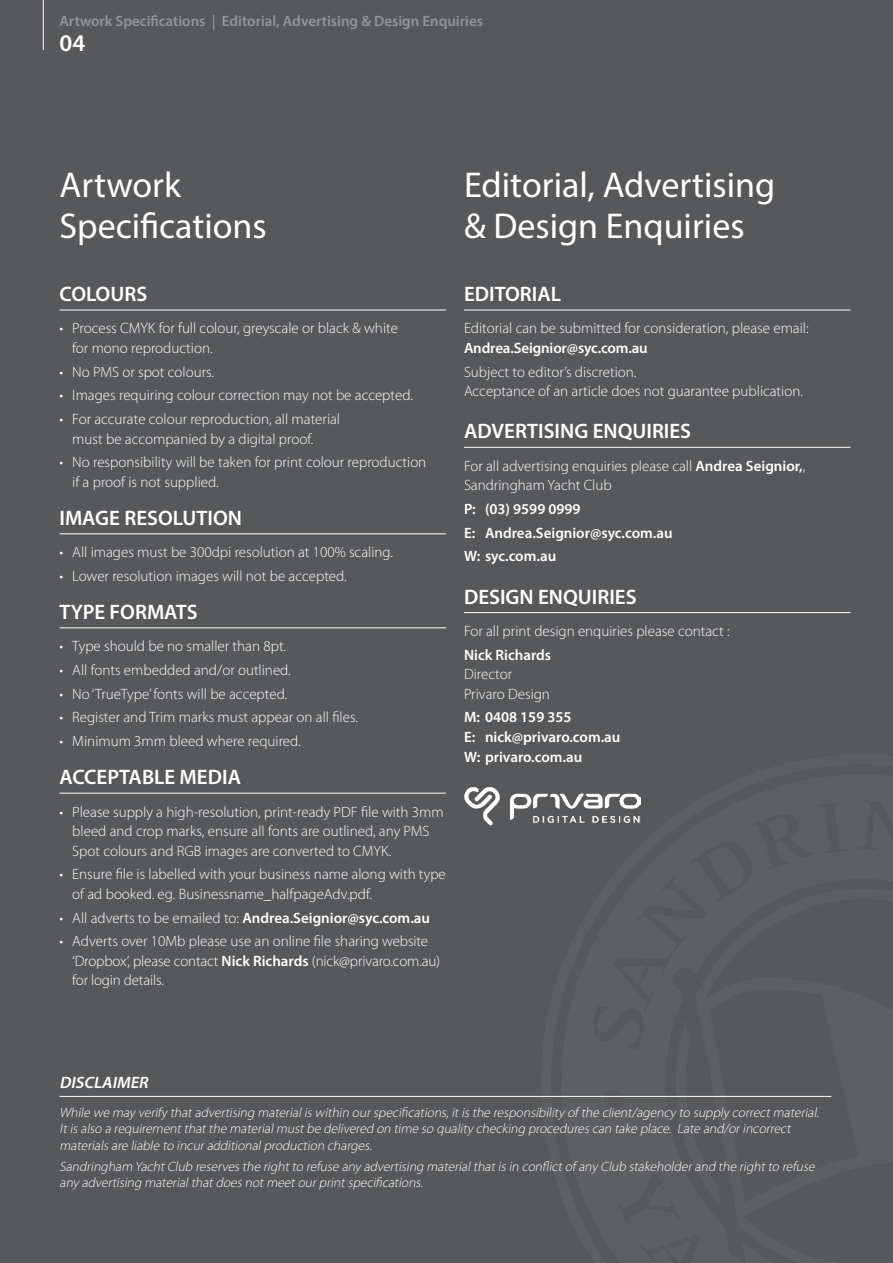
<style>
.page{position:relative;width:893px;height:1263px;background:#57585a}
.page>*{position:absolute;margin:0;border:0;box-sizing:border-box;transform-origin:0 0}
.t1{font:36px/40.5px "Myriad Pro";color:#fff}
.t2{font:600 24px "Myriad Pro";color:#fff}
.t3{font:600 21px "Myriad Pro";color:#fff}
.t4{font:italic 600 16.5px "Myriad Pro";color:#fff}
.t5{font:300 15px/19.5px "Myriad Pro";color:#fff}
.t6{font:600 15px/23.7px "Myriad Pro";color:#fff}
.t7{font:600 15px "Myriad Pro";color:#939598}
.t8{font:italic 300 13.5px/16.5px "Myriad Pro";color:#fff}
.s1{font-weight:300}
.s2{font-weight:600}
</style>
<div class="page">
<hr style="left:60px;top:310px;width:386px;height:1px;background:#fff">
<hr style="left:60px;top:533px;width:386px;height:1px;background:#fff">
<hr style="left:60px;top:627px;width:386px;height:1px;background:#fff">
<hr style="left:60px;top:793px;width:386px;height:1px;background:#fff">
<hr style="left:464px;top:310px;width:386px;height:1px;background:#fff">
<hr style="left:464px;top:447px;width:386px;height:1px;background:#fff">
<hr style="left:464px;top:612px;width:386px;height:1px;background:#fff">
<img style="left:465px;top:787px;width:176px;height:39px">
<hr style="left:60px;top:1096px;width:771px;height:1px;background:#fff">
<hr style="left:43px;top:0;width:1px;height:50px;background:#fff">
<p class="t7" style="left:60px;top:12px;width:425px">Artwork Specifications | Editorial, Advertising &amp; Design Enquiries</p>
<h2 class="t2" style="left:60px;top:28px;width:27px">04</h2>
<h1 class="t1" style="left:60px;top:164px;width:209px">Artwork<br>Specifications</h1>
<h3 class="t3" style="left:60px;top:281px;width:89px">COLOURS</h3>
<p class="t5" style="left:72px;top:319px;width:327px;text-indent:-13px">• Process CMYK for full colour, greyscale or black &amp; white for mono reproduction.</p>
<p class="t5" style="left:60px;top:362px;width:156px">• No PMS or spot colours.</p>
<p class="t5" style="left:60px;top:386px;width:355px">• Images requiring colour correction may not be accepted.</p>
<p class="t5" style="left:72px;top:410px;width:269px;text-indent:-13px">• For accurate colour reproduction, all material must be accompanied by a digital proof.</p>
<p class="t5" style="left:72px;top:453px;width:356px;text-indent:-13px">• No responsibility will be taken for print colour reproduction if a proof is not supplied.</p>
<h3 class="t3" style="left:60px;top:504px;width:184px">IMAGE RESOLUTION</h3>
<p class="t5" style="left:60px;top:543px;width:335px">• All images must be 300dpi resolution at 100% scaling.</p>
<p class="t5" style="left:60px;top:566px;width:289px">• Lower resolution images will not be accepted.</p>
<h3 class="t3" style="left:60px;top:598px;width:140px">TYPE FORMATS</h3>
<p class="t5" style="left:60px;top:637px;width:228px">• Type should be no smaller than 8pt.</p>
<p class="t5" style="left:60px;top:660px;width:233px">• All fonts embedded and/or outlined.</p>
<p class="t5" style="left:60px;top:684px;width:229px">• No ‘TrueType’ fonts will be accepted.</p>
<p class="t5" style="left:60px;top:708px;width:300px">• Register and Trim marks must appear on all files.</p>
<p class="t5" style="left:60px;top:732px;width:243px">• Minimum 3mm bleed where required.</p>
<h3 class="t3" style="left:60px;top:764px;width:183px">ACCEPTABLE MEDIA</h3>
<p class="t5" style="left:72px;top:802px;width:373px;text-indent:-13px">• Please supply a high-resolution, print-ready PDF file with 3mm bleed and crop marks, ensure all fonts are outlined, any PMS<br>Spot colours and RGB images are converted to CMYK.</p>
<p class="t5" style="left:72px;top:865px;width:375px;text-indent:-13px">• Ensure file is labelled with your business name along with type of ad booked. eg. Businessname_halfpageAdv.pdf.</p>
<p class="t6" style="left:60px;top:905px;width:372px"><span class="s1">• All adverts to be emailed to:</span> Andrea.Seignior@syc.com.au</p>
<p class="t5" style="left:72px;top:932px;width:369px;text-indent:-13px">• Adverts over 10Mb please use an online file sharing website ‘Dropbox’, please contact <span class="s2">Nick Richards</span> (nick@privaro.com.au) for login details.</p>
<h1 class="t1" style="left:464px;top:164px;width:313px">Editorial, Advertising &amp; Design Enquiries</h1>
<h3 class="t3" style="left:464px;top:281px;width:99px">EDITORIAL</h3>
<p class="t5" style="left:464px;top:319px;width:346px">Editorial can be submitted for consideration, please email:</p>
<p class="t6" style="left:464px;top:336px;width:185px">Andrea.Seignior@syc.com.au</p>
<p class="t5" style="left:464px;top:362px;width:341px">Subject to editor’s discretion.<br>Acceptance of an article does not guarantee publication.</p>
<h3 class="t3" style="left:464px;top:418px;width:229px">ADVERTISING ENQUIRIES</h3>
<p class="t5" style="left:464px;top:456px;width:343px">For all advertising enquiries please call <span class="s2">Andrea Seignior,</span>,<br>Sandringham Yacht Club</p>
<p class="t6" style="left:464px;top:497px;width:210px">P: (03) 9599 0999<br>E: Andrea.Seignior@syc.com.au<br>W: syc.com.au</p>
<h3 class="t3" style="left:464px;top:583px;width:174px">DESIGN ENQUIRIES</h3>
<p class="t5" style="left:464px;top:621px;width:267px">For all print design enquiries please contact :</p>
<p class="t6" style="left:464px;top:642px;width:89px">Nick Richards</p>
<p class="t5" style="left:464px;top:665px;width:87px">Director<br>Privaro Design</p>
<p class="t6" style="left:464px;top:707px;width:158px;line-height:19.6px">M: 0408 159 355<br>E: nick@privaro.com.au<br>W: privaro.com.au</p>
<p class="t4" style="left:60px;top:1071px;width:94px">DISCLAIMER</p>
<p class="t8" style="left:60px;top:1104px;width:763px">While we may verify thatadvertising materialis within ourspecifications,itis the responsibility of the client/agency to supply correctmaterial.<br>Itis also a requirementthatthe materialmustbe delivered on time so quality checking procedures can take place. Late and/orincorrect materials are liable to incuradditionalproduction charges.</p>
<p class="t8" style="left:60px;top:1158px;width:759px">Sandringham YachtClub reserves the rightto refuse any advertising materialthatis in conflictof any Club stakeholderand the rightto refuse any advertising materialthatdoes notmeetourprintspecifications.</p>
</div>
